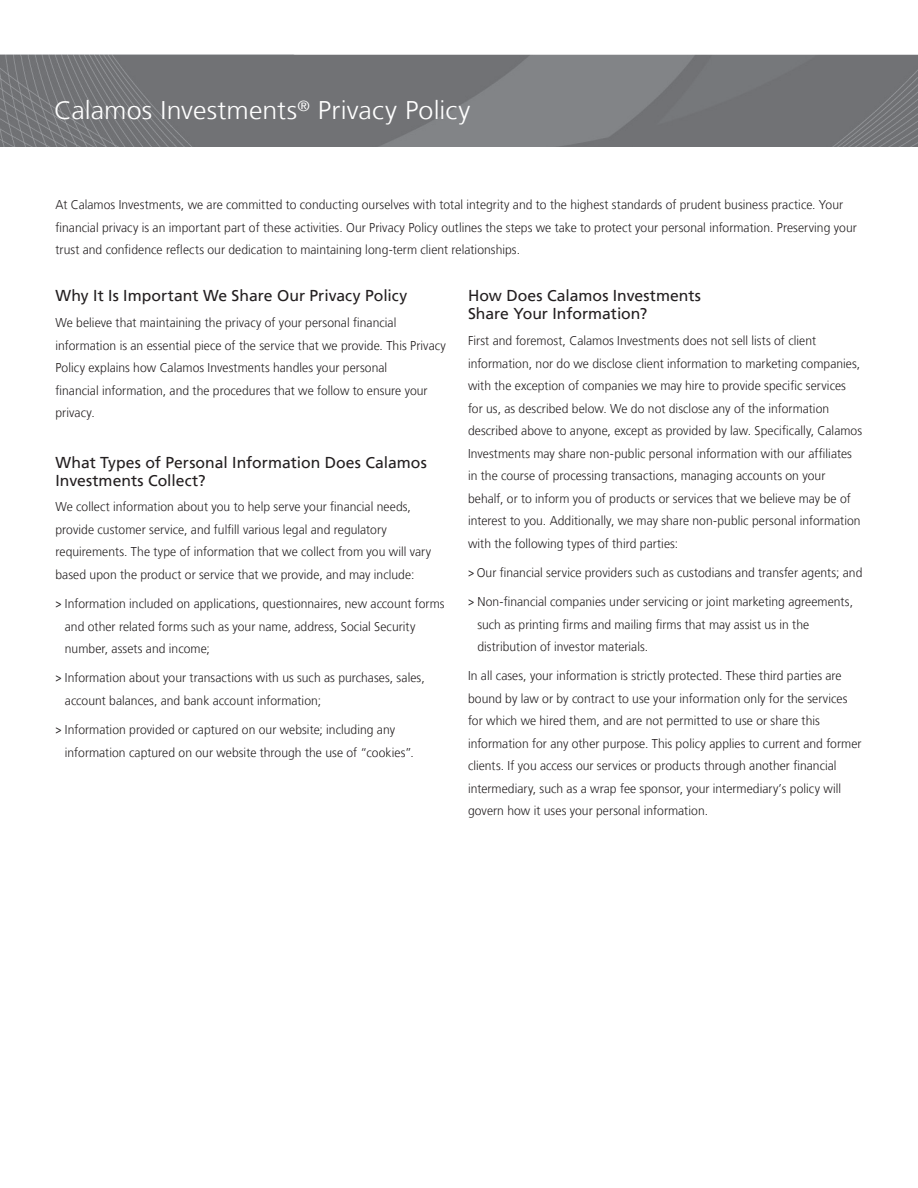
<style>
.page{position:relative;width:918px;height:1188px;background:#fff}
.page>*{position:absolute;margin:0;border:0;box-sizing:border-box;transform-origin:0 0}
.t1{font:300 25.5px "Frutiger LT";letter-spacing:.005em;color:#fff;scale:1.05 1}
.t2{font:15.75px/18px "Frutiger LT";color:#231f20}
.t3{font:300 12.75px/22.5px "Frutiger LT";letter-spacing:.005em;color:#231f20;scale:.95 1}
.s1{font-family:"Calibri";font-weight:400}
</style>
<div class="page">
<img style="left:0;top:54px;width:918px;height:92px">
<h1 class="t1" style="left:54px;top:96px;width:398px">Calamos Investments<sup>®</sup> Privacy Policy</h1>
<p class="t3" style="left:56px;top:194px;width:845px">At Calamos Investments, we are committed to conducting ourselves with total integrity and to the highest standards of prudent business practice. Your financial privacy is an important part of these activities. Our Privacy Policy outlines the steps we take to protect your personal information. Preserving your trust and confidence reflects our dedication to maintaining long-term client relationships.</p>
<p class="t2" style="left:56px;top:287px;width:353px">Why It Is Important We Share Our Privacy Policy</p>
<p class="t3" style="left:56px;top:312px;width:413px">We believe that maintaining the privacy of your personal financial information is an essential piece of the service that we provide. This Privacy Policy explains how Calamos Investments handles your personal<br>financial information, and the procedures that we follow to ensure your privacy.</p>
<p class="t2" style="left:56px;top:453px;width:373px">What Types of Personal Information Does Calamos<br>Investments Collect?</p>
<p class="t3" style="left:56px;top:496px;width:397px">We collect information about you to help serve your financial needs, provide customer service, and fulfill various legal and regulatory requirements. The type of information that we collect from you will vary based upon the product or service that we provide, and may include:</p>
<p class="t3" style="left:65px;top:593px;width:401px;text-indent:-9px"><span class="s1">˃</span> Information included on applications, questionnaires, new account forms and other related forms such as your name, address, Social Security number, assets and income;</p>
<p class="t3" style="left:65px;top:667px;width:380px;text-indent:-9px"><span class="s1">˃</span> Information about your transactions with us such as purchases, sales, account balances, and bank account information;</p>
<p class="t3" style="left:65px;top:719px;width:369px;text-indent:-9px"><span class="s1">˃</span> Information provided or captured on our website; including any information captured on our website through the use of “cookies”.</p>
<p class="t2" style="left:468px;top:287px;width:235px">How Does Calamos Investments<br>Share Your Information?</p>
<p class="t3" style="left:468px;top:330px;width:416px">First and foremost, Calamos Investments does not sell lists of client information, nor do we disclose client information to marketing companies, with the exception of companies we may hire to provide specific services for us, as described below. We do not disclose any of the information described above to anyone, except as provided by law. Specifically, Calamos Investments may share non-public personal information with our affiliates in the course of processing transactions, managing accounts on your behalf, or to inform you of products or services that we believe may be of interest to you. Additionally, we may share non-public personal information with the following types of third parties:</p>
<p class="t3" style="left:468px;top:561px;width:417px"><span class="s1">˃</span> Our financial service providers such as custodians and transfer agents; and</p>
<p class="t3" style="left:477px;top:591px;width:397px;text-indent:-9px"><span class="s1">˃</span> Non-financial companies under servicing or joint marketing agreements, such as printing firms and mailing firms that may assist us in the distribution of investor materials.</p>
<p class="t3" style="left:468px;top:665px;width:416px">In all cases, your information is strictly protected. These third parties are bound by law or by contract to use your information only for the services for which we hired them, and are not permitted to use or share this information for any other purpose. This policy applies to current and former clients. If you access our services or products through another financial intermediary, such as a wrap fee sponsor, your intermediary’s policy will govern how it uses your personal information.</p>
</div>
